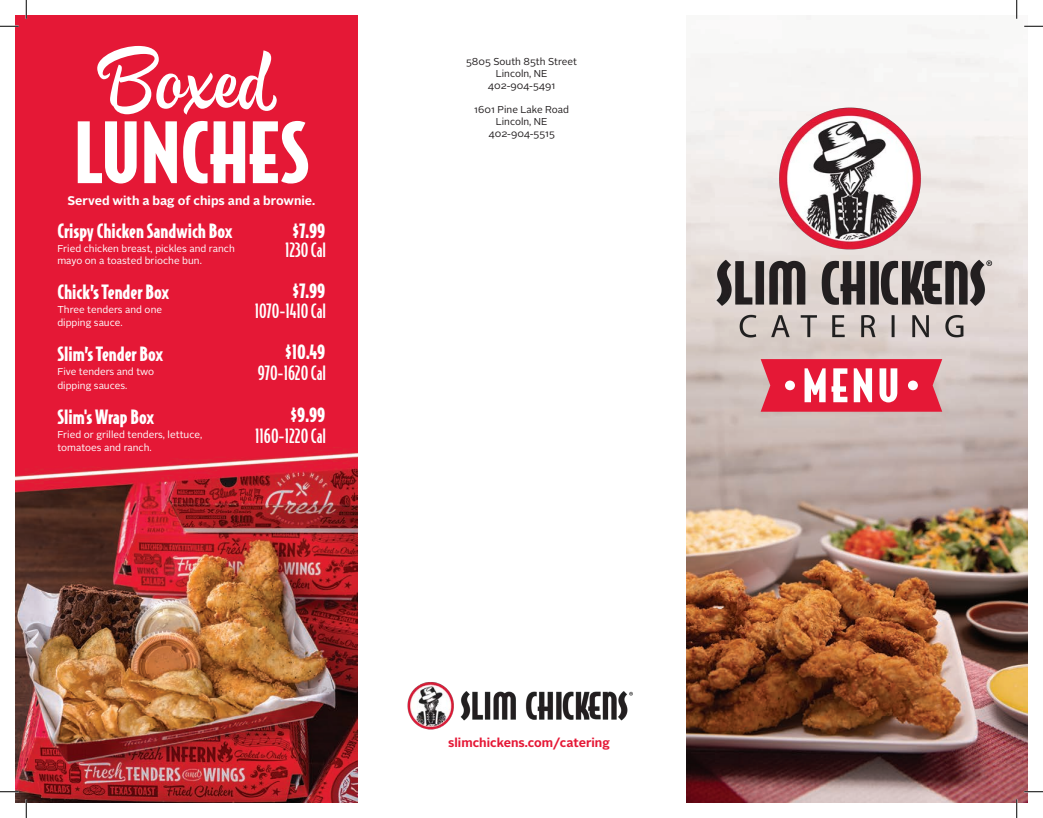
<style>
.page{position:relative;width:1043px;height:818px;background:#fff}
.page>*{position:absolute;margin:0;border:0;box-sizing:border-box;transform-origin:0 0}
.t1{font:900 80px "Bodega Sans";color:#fff}
.t2{font:80px "Hollie Script Pro";color:#fff}
.t3{font:900 18.75px "Bodega Sans";color:#fff}
.t4{font:500 18.75px "Bodega Sans";color:#fff}
.t5{font:700 12.5px "Alright Sans";color:#fff}
.t6{font:700 12.5px "Alright Sans";color:#e51836}
.t7{font:10px "Alright Sans";color:#fff}
.t8{font:10px "Alright Sans";color:#231f20}
</style>
<div class="page">
<img style="left:15px;top:15px;width:342px;height:787px">
<img style="left:686px;top:15px;width:342px;height:787px">
<img style="left:694px;top:86px;width:310px;height:272px">
<svg style="left:760px;top:359px;width:182px;height:52px"></svg>
<img style="left:407px;top:682px;width:226px;height:48px">
<svg style="left:0;top:25px;width:19px;height:2px"></svg>
<svg style="left:1024px;top:25px;width:18px;height:2px"></svg>
<svg style="left:0;top:790px;width:19px;height:2px"></svg>
<svg style="left:1024px;top:790px;width:18px;height:2px"></svg>
<svg style="left:25px;top:0;width:2px;height:19px"></svg>
<svg style="left:25px;top:799px;width:2px;height:19px"></svg>
<svg style="left:1015px;top:0;width:2px;height:19px"></svg>
<svg style="left:1015px;top:799px;width:2px;height:19px"></svg>
<p class="t2" style="left:105px;top:32px;width:175px">Boxed</p>
<p class="t1" style="left:74px;top:106px;width:237px">LUNCHES</p>
<p class="t5" style="left:67px;top:192px;width:249px">Served with a bag of chips and a brownie.</p>
<p class="t4" style="left:285px;top:239px;width:43px">1230 Cal</p>
<p class="t3" style="left:293px;top:219px;width:34px">$7.99</p>
<p class="t3" style="left:57px;top:220px;width:177px">Crispy Chicken Sandwich Box</p>
<p class="t7" style="left:57px;top:241px;width:179px">Fried chicken breast, pickles and ranch</p>
<p class="t7" style="left:57px;top:253px;width:146px">mayo on a toasted brioche bun.</p>
<p class="t3" style="left:57px;top:281px;width:113px">Chick’s Tender Box</p>
<p class="t7" style="left:57px;top:302px;width:106px">Three tenders and one</p>
<p class="t7" style="left:57px;top:316px;width:67px">dipping sauce.</p>
<p class="t3" style="left:57px;top:343px;width:107px">Slim’s Tender Box</p>
<p class="t7" style="left:57px;top:365px;width:98px">Five tenders and two</p>
<p class="t7" style="left:57px;top:378px;width:71px">dipping sauces.</p>
<p class="t3" style="left:57px;top:406px;width:98px">Slim's Wrap Box</p>
<p class="t7" style="left:57px;top:427px;width:146px">Fried or grilled tenders, lettuce,</p>
<p class="t7" style="left:57px;top:441px;width:96px">tomatoes and ranch.</p>
<p class="t3" style="left:293px;top:279px;width:34px">$7.99</p>
<p class="t4" style="left:255px;top:299px;width:73px">1070-1410 Cal</p>
<p class="t3" style="left:285px;top:341px;width:41px">$10.49</p>
<p class="t4" style="left:258px;top:361px;width:70px">970-1620 Cal</p>
<p class="t3" style="left:291px;top:403px;width:36px">$9.99</p>
<p class="t4" style="left:255px;top:425px;width:72px">1160-1220 Cal</p>
<p class="t8" style="left:466px;top:55px;width:112px">5805 South 85th Street</p>
<p class="t8" style="left:496px;top:67px;width:53px">Lincoln, NE</p>
<p class="t8" style="left:488px;top:79px;width:69px">402-904-5491</p>
<p class="t8" style="left:474px;top:103px;width:96px">1601 Pine Lake Road</p>
<p class="t8" style="left:496px;top:115px;width:53px">Lincoln, NE</p>
<p class="t8" style="left:488px;top:127px;width:68px">402-904-5515</p>
<p class="t6" style="left:448px;top:734px;width:163px">slimchickens.com/catering</p>
</div>
